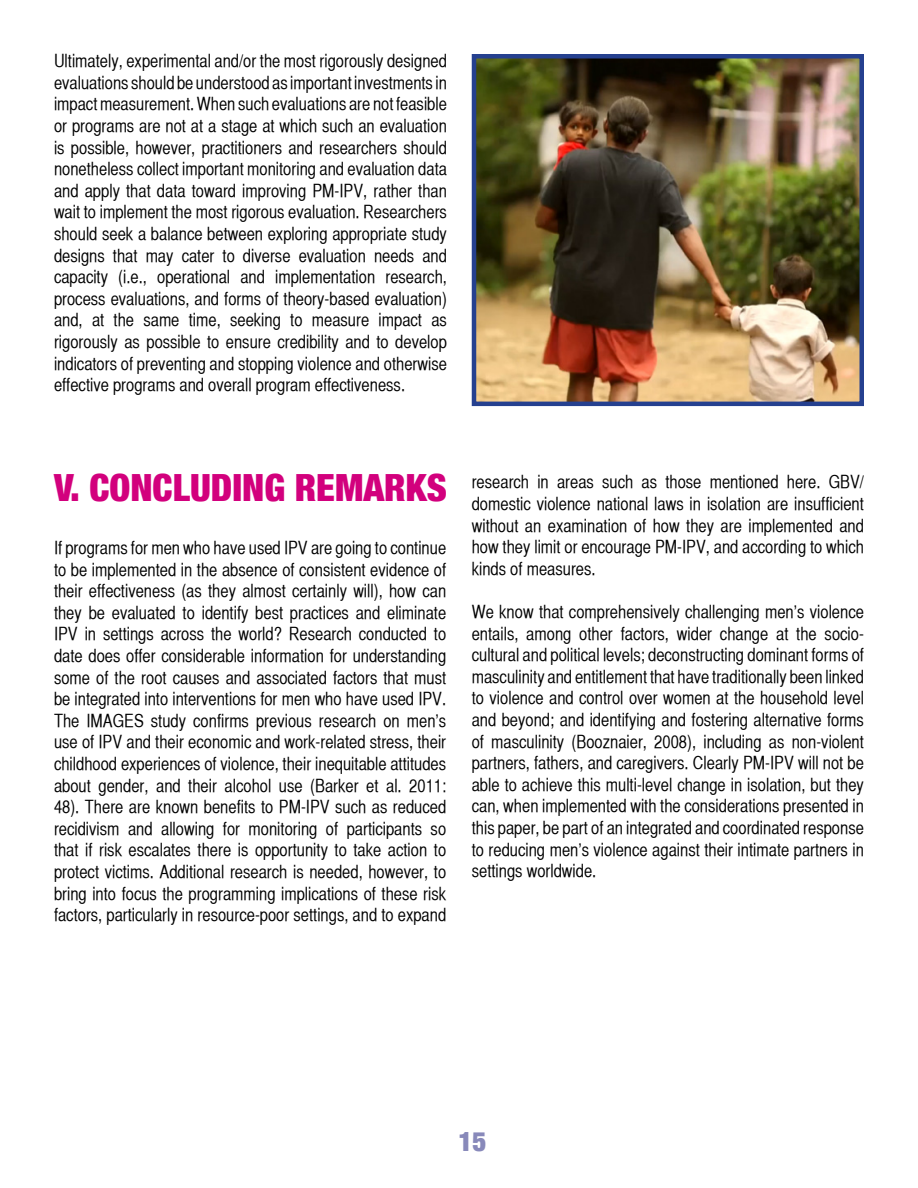
<style>
.page{position:relative;width:918px;height:1188px;background:#fff}
.page>*{position:absolute;margin:0;border:0;box-sizing:border-box;transform-origin:0 0}
.t1{font:900 condensed 37.5px "Helvetica Neue";color:#d2007d}
.t2{font:900 condensed 27px "Helvetica Neue";color:#8889ba}
.t3{font:18px/21.6px "Helvetica CY Plain";color:#000;text-align:justify}
</style>
<div class="page">
<img style="left:477px;top:59px;width:382px;height:342px">
<div style="left:472px;top:54px;width:392px;height:352px;border:4px solid #25408f"></div>
<p class="t3" style="left:54px;top:50px;width:394px">Ultimately, experimental and/or the most rigorously designed evaluations should be understood as important investments in impact measurement. When such evaluations are not feasible or programs are not at a stage at which such an evaluation is possible, however, practitioners and researchers should nonetheless collect important monitoring and evaluation data and apply that data toward improving PM-IPV, rather than wait to implement the most rigorous evaluation. Researchers should seek a balance between exploring appropriate study designs that may cater to diverse evaluation needs and capacity (i.e., operational and implementation research, process evaluations, and forms of theory-based evaluation) and, at the same time, seeking to measure impact as rigorously as possible to ensure credibility and to develop indicators of preventing and stopping violence and otherwise effective programs and overall program effectiveness.</p>
<h1 class="t1" style="left:54px;top:457px;width:394px">V. CONCLUDING REMARKS</h1>
<p class="t3" style="left:54px;top:537px;width:394px">If programs for men who have used IPV are going to continue to be implemented in the absence of consistent evidence of their effectiveness (as they almost certainly will), how can they be evaluated to identify best practices and eliminate IPV in settings across the world? Research conducted to date does offer considerable information for understanding some of the root causes and associated factors that must be integrated into interventions for men who have used IPV.<br>The IMAGES study confirms previous research on men’s use of IPV and their economic and work-related stress, their childhood experiences of violence, their inequitable attitudes about gender, and their alcohol use (Barker et al. 2011:<br>48). There are known benefits to PM-IPV such as reduced recidivism and allowing for monitoring of participants so that if risk escalates there is opportunity to take action to protect victims. Additional research is needed, however, to bring into focus the programming implications of these risk factors, particularly in resource-poor settings, and to expand</p>
<p class="t3" style="left:472px;top:471px;width:394px">research in areas such as those mentioned here. GBV/ domestic violence national laws in isolation are insufficient without an examination of how they are implemented and how they limit or encourage PM-IPV, and according to which kinds of measures.</p>
<p class="t3" style="left:472px;top:601px;width:394px">We know that comprehensively challenging men’s violence entails, among other factors, wider change at the socio&shy;cultural and political levels; deconstructing dominant forms of masculinity and entitlement that have traditionally been linked to violence and control over women at the household level and beyond; and identifying and fostering alternative forms of masculinity (Booznaier, 2008), including as non-violent partners, fathers, and caregivers. Clearly PM-IPV will not be able to achieve this multi-level change in isolation, but they can, when implemented with the considerations presented in this paper, be part of an integrated and coordinated response to reducing men’s violence against their intimate partners in settings worldwide.</p>
<h2 class="t2" style="left:458px;top:1119px;width:30px">15</h2>
</div>
